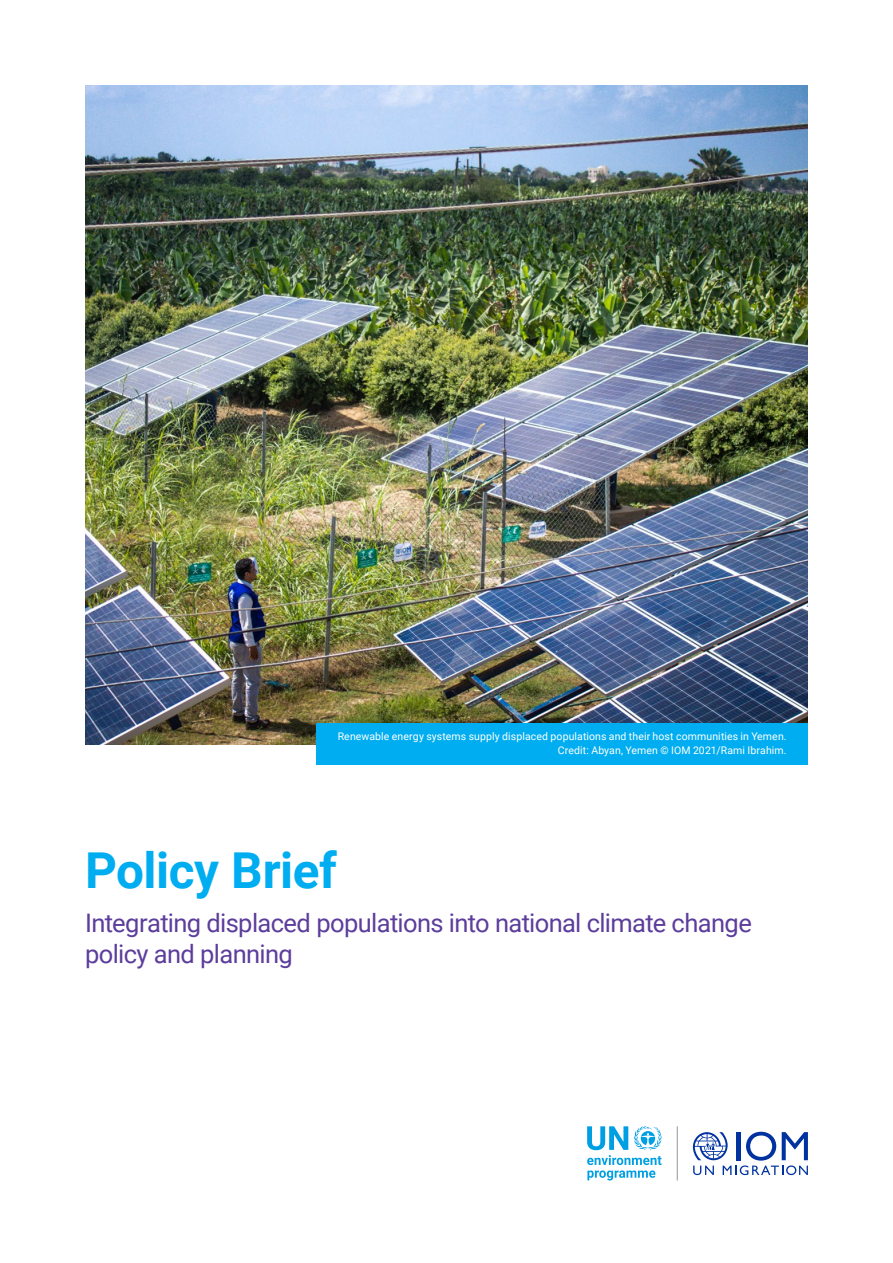
<style>
.page{position:relative;width:893px;height:1263px;background:#fff}
.page>*{position:absolute;margin:0;border:0;box-sizing:border-box;transform-origin:0 0}
.t1{font:700 49.5px "Roboto";letter-spacing:-.01em;color:#00adf0}
.t2{font:25.5px/30.6px "Roboto";letter-spacing:-.025em;color:#5c3d9c}
.t3{font:10.5px/14.7px "Roboto";letter-spacing:.01em;color:#fff;text-align:right}
</style>
<div class="page">
<svg style="left:587px;top:1126px;width:75px;height:54px"></svg>
<svg style="left:693px;top:1132px;width:115px;height:43px"></svg>
<hr style="left:677px;top:1126px;width:1px;height:54px;background:#949499">
<img style="left:85px;top:85px;width:723px;height:659px">
<div style="left:316px;top:723px;width:492px;height:42px;background:#00adf0"></div>
<p class="t3" style="left:338px;top:728px;width:450px">Renewable energy systems supply displaced populations and their host communities in Yemen.<br>Credit: Abyan, Yemen © IOM 2021/Rami Ibrahim.</p>
<h1 class="t1" style="left:85px;top:836px;width:253px">Policy Brief</h1>
<h2 class="t2" style="left:85px;top:907px;width:668px">Integrating displaced populations into national climate change policy and planning</h2>
</div>
